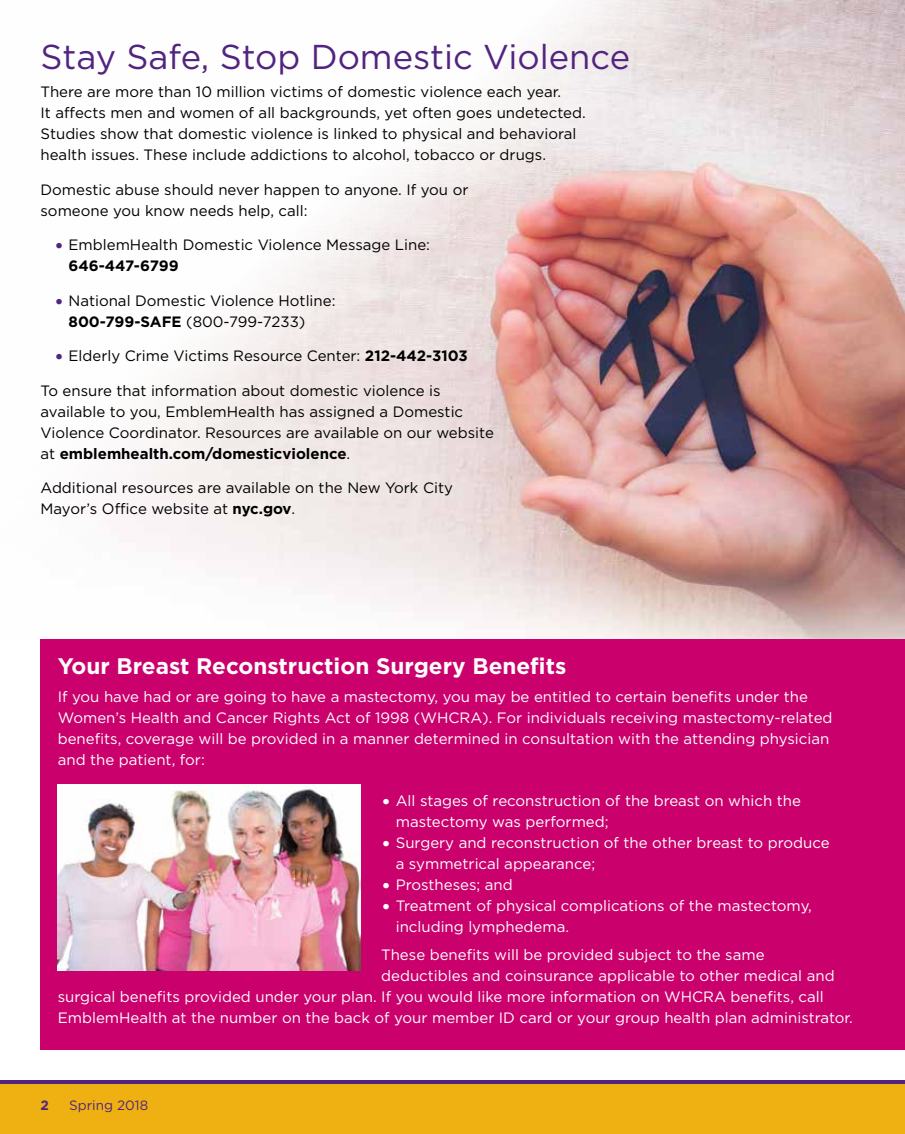
<style>
.page{position:relative;width:905px;height:1134px;background:#fff}
.page>*{position:absolute;margin:0;border:0;box-sizing:border-box;transform-origin:0 0}
.t1{font:34.5px "Gotham";color:#522380}
.t2{font:700 22.5px "Gotham";color:#fff}
.t3{font:15px/21px "Gotham";color:#fff}
.t4{font:15px/21px "Gotham";color:#000}
.t5{font:13.5px "Gotham";color:#522380}
.t6{font:700 13.5px "Gotham";color:#522380}
.s1{font-size:21px;color:#522380}
.s2{font-weight:700}
.s3{font-size:21px}
</style>
<div class="page">
<div style="left:40px;top:638px;width:864px;height:412px;background:#ca006c"></div>
<img style="left:119px;top:0;width:785px;height:638px">
<div style="left:0;top:1081px;width:904px;height:46px;background:linear-gradient(to right,#522380,#522380)"></div>
<div style="left:0;top:1085px;width:904px;height:49px;background:#eeb111"></div>
<img style="left:58px;top:784px;width:303px;height:186px">
<h1 class="t1" style="left:40px;top:38px;width:591px">Stay Safe, Stop Domestic Violence</h1>
<p class="t4" style="left:40px;top:81px;width:546px">There are more than 10 million victims of domestic violence each year.<br>It affects men and women of all backgrounds, yet often goes undetected.<br>Studies show that domestic violence is linked to physical and behavioral health issues. These include addictions to alcohol, tobacco or drugs.</p>
<p class="t4" style="left:40px;top:179px;width:429px">Domestic abuse should never happen to anyone. If you or someone you know needs help, call:</p>
<p class="t4" style="left:69px;top:234px;width:363px;text-indent:-15px"><span class="s1">•</span> EmblemHealth Domestic Violence Message Line:<br><span class="s2">646-447-6799</span></p>
<p class="t4" style="left:69px;top:290px;width:268px;text-indent:-15px"><span class="s1">•</span> National Domestic Violence Hotline:<br><span class="s2">800-799-SAFE</span> (800-799-7233)</p>
<p class="t4" style="left:54px;top:345px;width:415px"><span class="s1">•</span> Elderly Crime Victims Resource Center: <span class="s2">212-442-3103</span></p>
<p class="t4" style="left:41px;top:380px;width:455px">To ensure that information about domestic violence is available to you, EmblemHealth has assigned a Domestic Violence Coordinator. Resources are available on our website at <span class="s2">emblemhealth.com/domesticviolence</span>.</p>
<p class="t4" style="left:41px;top:477px;width:414px">Additional resources are available on the New York City<br>Mayor’s Office website at <span class="s2">nyc.gov</span>.</p>
<h2 class="t2" style="left:58px;top:653px;width:510px">Your Breast Reconstruction Surgery Benefits</h2>
<p class="t3" style="left:58px;top:686px;width:776px">If you have had or are going to have a mastectomy, you may be entitled to certain benefits under the Women’s Health and Cancer Rights Act of 1998 (WHCRA). For individuals receiving mastectomy-related benefits, coverage will be provided in a manner determined in consultation with the attending physician and the patient, for:</p>
<p class="t3" style="left:396px;top:790px;width:406px;text-indent:-15px"><span class="s3">•</span> All stages of reconstruction of the breast on which the mastectomy was performed;</p>
<p class="t3" style="left:396px;top:832px;width:435px;text-indent:-15px"><span class="s3">•</span> Surgery and reconstruction of the other breast to produce a symmetrical appearance;</p>
<p class="t3" style="left:381px;top:874px;width:133px"><span class="s3">•</span> Prostheses; and</p>
<p class="t3" style="left:396px;top:895px;width:417px;text-indent:-15px"><span class="s3">•</span> Treatment of physical complications of the mastectomy, including lymphedema.</p>
<p class="t3" style="left:381px;top:944px;width:385px">These benefits will be provided subject to the same</p>
<p class="t3" style="left:381px;top:965px;width:455px">deductibles and coinsurance applicable to other medical and</p>
<p class="t3" style="left:58px;top:986px;width:767px">surgical benefits provided under your plan. If you would like more information on WHCRA benefits, call</p>
<p class="t3" style="left:58px;top:1007px;width:796px">EmblemHealth at the number on the back of your member ID card or your group health plan administrator.</p>
<p class="t6" style="left:40px;top:1098px;width:10px">2</p>
<p class="t5" style="left:69px;top:1098px;width:80px">Spring 2018</p>
</div>
